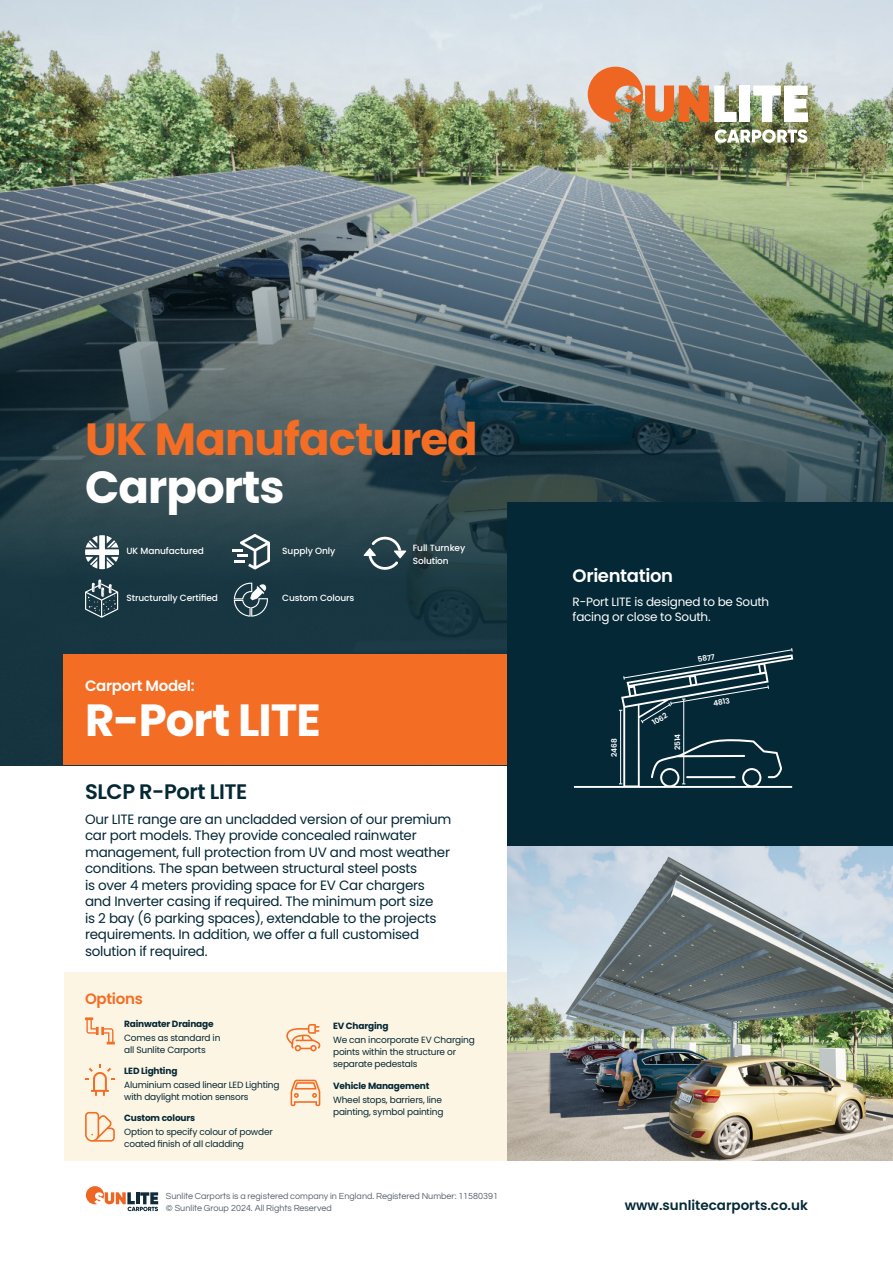
<style>
.page{position:relative;width:893px;height:1263px;background:#fff}
.page>*{position:absolute;margin:0;border:0;box-sizing:border-box;transform-origin:0 0}
.t1{font:700 45px/48px "Poppins";letter-spacing:-.02em;color:#f36d25}
.t2{font:700 45px "Poppins";letter-spacing:-.02em;color:#fff}
.t3{font:600 21px "Poppins";letter-spacing:-.02em;color:#042836}
.t4{font:600 18px "Poppins";letter-spacing:-.02em;color:#fff}
.t5{font:600 15px "Poppins";letter-spacing:-.02em;color:#fff}
.t6{font:600 15px "Poppins";letter-spacing:-.02em;color:#f36d25}
.t7{font:13.5px/16.5px "Poppins";letter-spacing:-.02em;color:#042836}
.t8{font:600 13.5px "Poppins";color:#042836}
.t9{font:12px/15px "Poppins";letter-spacing:-.02em;color:#fff}
.t10{font:9px/12px "Poppins";letter-spacing:-.02em;color:#042836}
.t11{font:9px/12px "Questrial";color:#55616d}
.t12{font:500 9px/13.5px "Poppins";letter-spacing:-.01em;color:#fff}
.t13{font:700 9px "Poppins";letter-spacing:-.02em;color:#042836}
.t14{font:600 7.5px "Poppins";letter-spacing:-.02em;color:#fff}
.t15{font:700 7.05px "Poppins";color:#fff}
.s1{color:#fff}
</style>
<div class="page">
<svg style="left:86px;top:1186px;width:72px;height:25px"></svg>
<div style="left:64px;top:972px;width:443px;height:189px;background:#fdf5e3"></div>
<div style="left:0;top:0;width:893px;height:66px;background:#d6e0e9"></div>
<img style="left:0;top:66px;width:893px;height:699px">
<div style="left:64px;top:655px;width:829px;height:110px;background:#f36d25"></div>
<div style="left:507px;top:503px;width:386px;height:658px;background:#042836"></div>
<div style="left:740px;top:86px;width:10px;height:36px;background:#fff"></div>
<svg style="left:753px;top:86px;width:55px;height:36px"></svg>
<svg style="left:588px;top:67px;width:149px;height:55px;background:#d69f7c"></svg>
<svg style="left:715px;top:129px;width:92px;height:14px"></svg>
<img style="left:507px;top:846px;width:386px;height:315px">
<svg style="left:85px;top:535px;width:34px;height:34px"></svg>
<svg style="left:364px;top:535px;width:42px;height:37px;background:#4d646c"></svg>
<svg style="left:85px;top:579px;width:33px;height:39px"></svg>
<svg style="left:234px;top:583px;width:34px;height:34px"></svg>
<svg style="left:232px;top:534px;width:38px;height:35px"></svg>
<svg style="left:85px;top:1017px;width:30px;height:27px"></svg>
<svg style="left:85px;top:1064px;width:30px;height:32px"></svg>
<svg style="left:85px;top:1112px;width:30px;height:30px"></svg>
<svg style="left:286px;top:1024px;width:35px;height:27px"></svg>
<svg style="left:291px;top:1080px;width:29px;height:26px"></svg>
<svg style="left:574px;top:648px;width:220px;height:140px"></svg>
<p class="t1" style="left:85px;top:415px;width:394px">UK Manufactured<br><span class="s1">Carports</span></p>
<p class="t12" style="left:126px;top:544px;width:79px">UK Manufactured</p>
<p class="t12" style="left:413px;top:541px;width:54px">Full Turnkey<br>Solution</p>
<p class="t12" style="left:126px;top:591px;width:93px">Structurally Certified</p>
<p class="t12" style="left:282px;top:591px;width:74px">Custom Colours</p>
<p class="t12" style="left:282px;top:544px;width:55px">Supply Only</p>
<p class="t5" style="left:85px;top:677px;width:111px">Carport Model:</p>
<p class="t2" style="left:85px;top:694px;width:237px">R-Port LITE</p>
<p class="t3" style="left:85px;top:779px;width:164px">SLCP R-Port LITE</p>
<p class="t7" style="left:85px;top:811px;width:368px">Our LITE range are an uncladded version of our premium car port models. They provide concealed rainwater management, full protection from UV and most weather conditions. The span between structural steel posts<br>is over 4 meters providing space for EV Car chargers and Inverter casing if required. The minimum port size<br>is 2 bay (6 parking spaces), extendable to the projects requirements. In addition, we offer a full customised solution if required.</p>
<p class="t6" style="left:85px;top:990px;width:59px">Options</p>
<p class="t13" style="left:124px;top:1019px;width:91px">Rainwater Drainage</p>
<p class="t10" style="left:124px;top:1032px;width:98px">Comes as standard in all Sunlite Carports</p>
<p class="t13" style="left:333px;top:1021px;width:57px">EV Charging</p>
<p class="t10" style="left:333px;top:1034px;width:143px">We can incorporate EV Charging points within the structure or separate pedestals</p>
<p class="t13" style="left:124px;top:1065px;width:55px">LED Lighting</p>
<p class="t10" style="left:124px;top:1078px;width:157px">Aluminium cased linear LED Lighting with daylight motion sensors</p>
<p class="t13" style="left:333px;top:1080px;width:98px">Vehicle Management</p>
<p class="t10" style="left:333px;top:1093px;width:112px">Wheel stops, barriers, line painting, symbol painting</p>
<p class="t13" style="left:124px;top:1113px;width:72px">Custom colours</p>
<p class="t10" style="left:124px;top:1126px;width:150px">Option to specify colour of powder coated finish of all cladding</p>
<p class="t4" style="left:573px;top:565px;width:102px">Orientation</p>
<p class="t9" style="left:573px;top:594px;width:198px">R-Port LITE is designed to be South facing or close to South.</p>
<p class="t14" style="left:697px;top:655px;width:19px;rotate:-9deg">5877</p>
<p class="t15" style="left:686px;top:662px;width:32px;rotate:-10deg">15º Pitch</p>
<p class="t14" style="left:650px;top:719px;width:18px;rotate:-32deg">1062</p>
<p class="t14" style="left:610px;top:757px;width:20px;rotate:-90deg">2468</p>
<p class="t14" style="left:673px;top:750px;width:18px;rotate:-90deg">2514</p>
<p class="t14" style="left:713px;top:699px;width:18px;rotate:-9deg">4813</p>
<p class="t11" style="left:166px;top:1190px;width:334px">Sunlite Carports is a registered company in England. Registered Number: 11580391 © Sunlite Group 2024. All Rights Reserved</p>
<p class="t8" style="left:625px;top:1197px;width:185px">www.sunlitecarports.co.uk</p>
</div>
